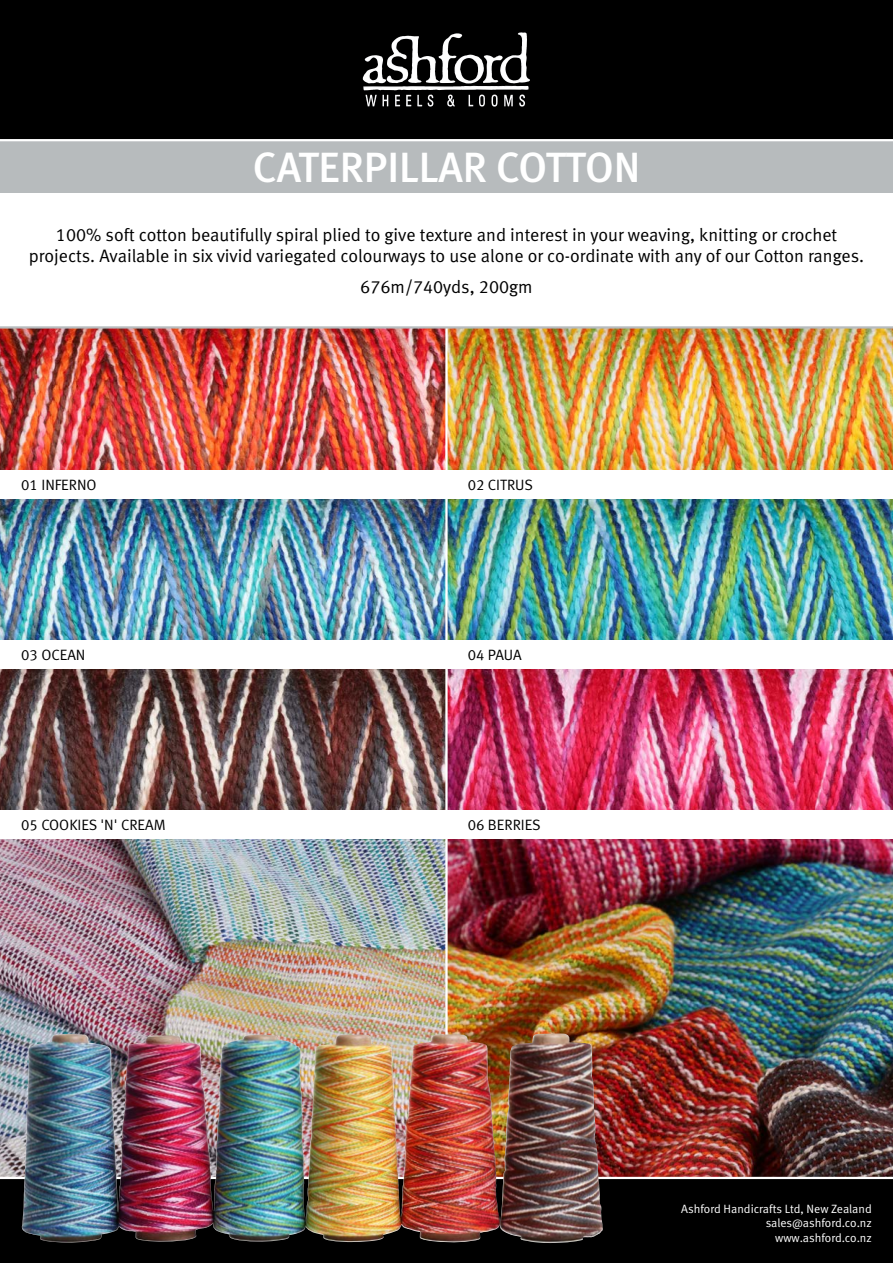
<style>
.page{position:relative;width:893px;height:1263px;background:#fff}
.page>*{position:absolute;margin:0;border:0;box-sizing:border-box;transform-origin:0 0}
.t1{font:42.3px "Meta Medium LF";color:#fff}
.Cotton_Description{font:18px/21.6px "Meta Normal LF";color:#000;text-align:center}
.OnPic_white{font:15px "Meta Normal LF";color:#000}
.t2{font:12px "Meta Normal LF";color:#fff}
</style>
<div class="page">
<img style="left:0;top:329px;width:893px;height:848px">
<div style="left:0;top:0;width:893px;height:140px;background:#000"></div>
<div style="left:0;top:140px;width:893px;height:53px;background:#b7bbbd"></div>
<img style="left:0;top:1179px;width:893px;height:84px">
<img style="left:500px;top:32px;width:22px;height:51px">
<hr style="left:0;top:139px;width:893px;height:2px;background:#fff">
<div style="left:0;top:470px;width:446px;height:29px;background:#fff"></div>
<div style="left:446px;top:470px;width:447px;height:29px;background:#fff"></div>
<div style="left:446px;top:640px;width:447px;height:29px;background:#fff"></div>
<div style="left:0;top:640px;width:446px;height:29px;background:#fff"></div>
<div style="left:0;top:810px;width:446px;height:29px;background:#fff"></div>
<div style="left:446px;top:810px;width:447px;height:29px;background:#fff"></div>
<hr style="left:445px;top:327px;width:3px;height:852px;background:#fff">
<hr style="left:0;top:326px;width:893px;height:3px;background:#b7bbbd">
<img style="left:500px;top:1034px;width:103px;height:209px">
<p class="t1" style="left:253px;top:143px;width:389px">CATERPILLAR COTTON</p>
<p class="Cotton_Description" style="left:29px;top:223px;width:837px">100% soft cotton beautifully spiral plied to give texture and interest in your weaving, knitting or crochet projects. Available in six vivid variegated colourways to use alone or co-ordinate with any of our Cotton ranges.</p>
<p class="Cotton_Description" style="left:360px;top:276px;width:174px">676m/740yds, 200gm</p>
<p class="OnPic_white" style="left:21px;top:476px;width:77px">01 INFERNO</p>
<p class="OnPic_white" style="left:468px;top:476px;width:67px">02 CITRUS</p>
<p class="OnPic_white" style="left:21px;top:646px;width:66px">03 OCEAN</p>
<p class="OnPic_white" style="left:468px;top:646px;width:55px">04 PAUA</p>
<p class="OnPic_white" style="left:21px;top:816px;width:146px">05 COOKIES 'N' CREAM</p>
<p class="OnPic_white" style="left:468px;top:816px;width:74px">06 BERRIES</p>
<p class="t2" style="left:681px;top:1202px;width:192px">Ashford Handicrafts Ltd, New Zealand</p>
<p class="t2" style="left:766px;top:1216px;width:108px">sales@ashford.co.nz</p>
<p class="t2" style="left:775px;top:1230px;width:98px">www.ashford.co.nz</p>
</div>
